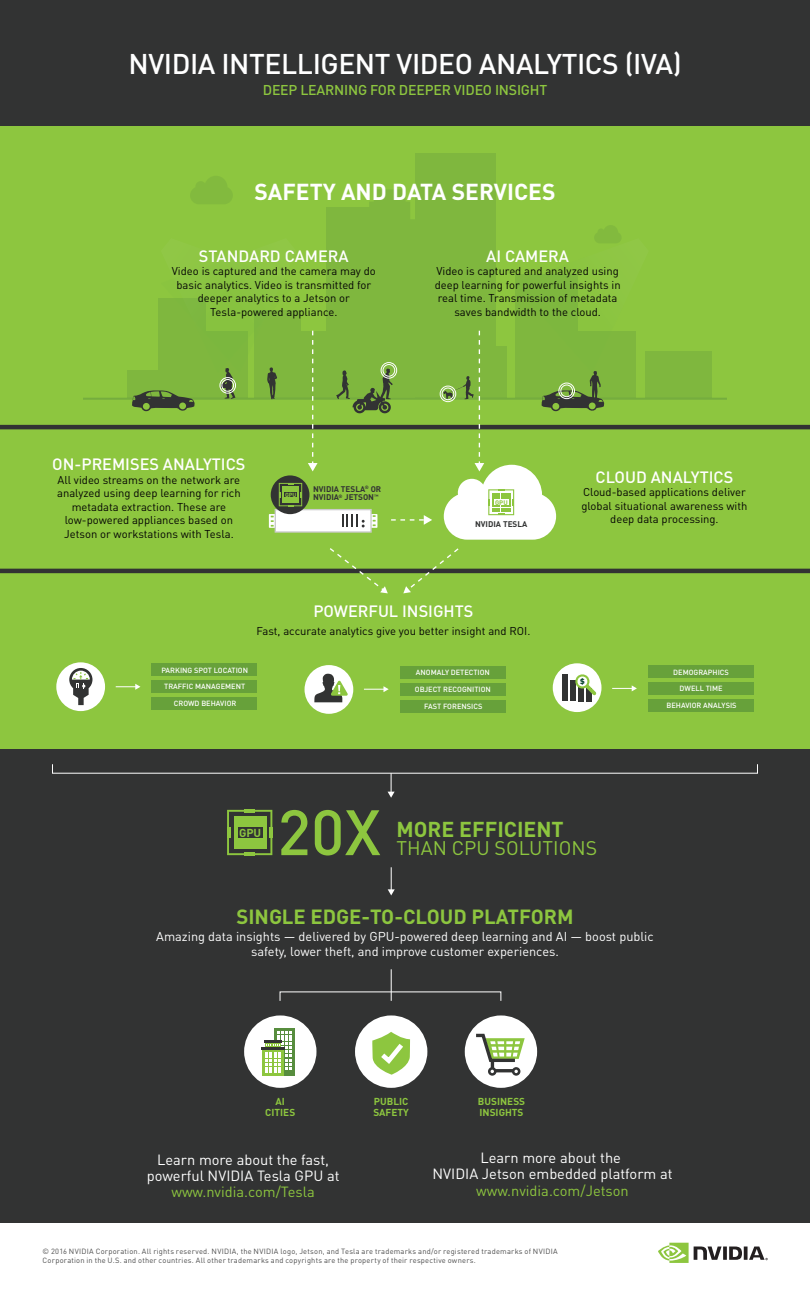
<style>
.page{position:relative;width:810px;height:1305px;background:#fff}
.page>*{position:absolute;margin:0;border:0;box-sizing:border-box;transform-origin:0 0}
.t1{font:500 63px "DIN Pro";color:#8dc63f}
.t2{font:500 28.12px "DIN Pro";letter-spacing:-.015em;color:#fff}
.t3{font:700 22.88px "DIN Pro";color:#fff}
.t4{font:700 21.25px "DIN Pro";color:#8dc63f}
.t5{font:700 20.25px "DIN Pro";color:#8dc63f}
.t6{font:19.5px "DIN Pro";color:#8dc63f}
.t7{font:500 16.25px "DIN Pro";color:#fff}
.t8{font:14.62px/16.2px "DIN Pro";color:#fff;text-align:center}
.t9{font:14.62px "DIN Pro";color:#8dc63f}
.t10{font:500 14.12px "DIN Pro";letter-spacing:-.015em;color:#8dc63f}
.t11{font:12.75px/15.2px "DIN Pro";color:#fff;text-align:center}
.t12{font:700 11.38px "DIN Pro";color:#8dc63f}
.t13{font:11.25px/13.5px "DIN Pro";color:#050504;text-align:center}
.t14{font:700 10px/10.8px "DIN Pro";color:#8dc63f}
.t15{font:700 8.12px/8.9px "DIN Pro";color:#323333}
.t16{font:7.5px/9px "DIN Pro";letter-spacing:.03em;color:#4d4d4d}
.t17{font:500 7.38px "DIN Pro";color:#fff}
.t18{font:900 7.38px "DIN Pro";color:#0a4830}
.t19{font:700 6.5px "DIN Pro";color:#8dc63f}
.t20{font:700 5.88px "DIN Pro";color:#8dc63f}
</style>
<div class="page">
<div style="left:0;top:0;width:810px;height:1223px;background:#323333"></div>
<div style="left:0;top:126px;width:810px;height:623px;background:#8dc63f"></div>
<hr style="left:0;top:425px;width:810px;height:4px;background:#323333">
<hr style="left:0;top:569px;width:810px;height:4px;background:#323333">
<div style="left:355px;top:1015px;width:72px;height:73px;background:#fff;border-radius:50%"></div>
<div style="left:465px;top:1015px;width:72px;height:73px;background:#fff;border-radius:50%"></div>
<svg style="left:388px;top:774px;width:7px;height:24px"></svg>
<div style="left:244px;top:1015px;width:72px;height:73px;background:#fff;border-radius:50%"></div>
<svg style="left:388px;top:867px;width:7px;height:28px"></svg>
<hr style="left:391px;top:969px;width:1px;height:32px;background:#fff">
<div style="left:274px;top:1028px;width:21px;height:48px;background:#578d3e"></div>
<div style="left:262px;top:1048px;width:22px;height:28px;background:#8dc63f"></div>
<hr style="left:261px;top:1047px;width:24px;height:2px;background:#323333">
<svg style="left:264px;top:1031px;width:28px;height:42px"></svg>
<svg style="left:391px;top:515px;width:41px;height:10px"></svg>
<div style="left:275px;top:509px;width:97px;height:24px;background:#fff;border:1px solid #cbcbcb"></div>
<svg style="left:342px;top:514px;width:35px;height:14px"></svg>
<svg style="left:269px;top:514px;width:7px;height:14px"></svg>
<div style="left:271px;top:475px;width:38px;height:39px;background:linear-gradient(to right,#333433,#333533);border-radius:50%"></div>
<svg style="left:279px;top:483px;width:23px;height:23px"></svg>
<svg style="left:488px;top:1067px;width:9px;height:9px"></svg>
<svg style="left:476px;top:1033px;width:49px;height:41px"></svg>
<svg style="left:328px;top:548px;width:60px;height:45px"></svg>
<svg style="left:403px;top:548px;width:57px;height:45px"></svg>
<svg style="left:372px;top:1032px;width:38px;height:43px"></svg>
<svg style="left:116px;top:684px;width:24px;height:6px"></svg>
<div style="left:56px;top:662px;width:49px;height:49px;background:#fff;border-radius:50%"></div>
<svg style="left:69px;top:668px;width:23px;height:37px"></svg>
<div style="left:152px;top:664px;width:105px;height:12px;background:#67a13a"></div>
<div style="left:152px;top:680px;width:105px;height:13px;background:#67a13a"></div>
<div style="left:152px;top:697px;width:105px;height:13px;background:#67a13a"></div>
<svg style="left:364px;top:686px;width:25px;height:6px"></svg>
<div style="left:305px;top:665px;width:48px;height:49px;background:#fff;border-radius:50%"></div>
<svg style="left:314px;top:674px;width:34px;height:28px"></svg>
<div style="left:400px;top:666px;width:105px;height:13px;background:#67a13a"></div>
<div style="left:400px;top:683px;width:105px;height:13px;background:#67a13a"></div>
<div style="left:400px;top:700px;width:105px;height:12px;background:#67a13a"></div>
<div style="left:553px;top:663px;width:49px;height:49px;background:#fff;border-radius:50%"></div>
<svg style="left:613px;top:685px;width:24px;height:6px"></svg>
<div style="left:562px;top:674px;width:5px;height:27px;background:#323333"></div>
<div style="left:570px;top:680px;width:5px;height:21px;background:#323333"></div>
<div style="left:578px;top:687px;width:5px;height:14px;background:#323333"></div>
<div style="left:586px;top:688px;width:5px;height:13px;background:#323333"></div>
<svg style="left:575px;top:674px;width:25px;height:25px"></svg>
<div style="left:648px;top:665px;width:106px;height:13px;background:#67a13a"></div>
<div style="left:648px;top:682px;width:106px;height:13px;background:#67a13a"></div>
<div style="left:648px;top:699px;width:106px;height:13px;background:#67a13a"></div>
<hr style="left:83px;top:398px;width:644px;height:2px;background:#578d3e">
<div style="left:416px;top:153px;width:80px;height:245px;background:#7fb73e"></div>
<div style="left:645px;top:351px;width:66px;height:47px;background:#7fb73e"></div>
<div style="left:326px;top:207px;width:62px;height:191px;background:#7fb73e"></div>
<div style="left:261px;top:331px;width:92px;height:67px;background:#7fb73e"></div>
<div style="left:254px;top:310px;width:47px;height:88px;background:#7fb73e"></div>
<div style="left:127px;top:370px;width:48px;height:28px;background:#7fb73e"></div>
<svg style="left:190px;top:176px;width:43px;height:28px"></svg>
<svg style="left:336px;top:189px;width:85px;height:224px"></svg>
<div style="left:381px;top:362px;width:16px;height:17px;border:1px solid #fff;border-radius:50%"></div>
<div style="left:383px;top:364px;width:12px;height:12px;border:1px solid #fff;border-radius:50%"></div>
<div style="left:440px;top:386px;width:16px;height:16px;border:1px solid #fff;border-radius:50%"></div>
<div style="left:442px;top:388px;width:12px;height:12px;border:1px solid #fff;border-radius:50%"></div>
<svg style="left:227px;top:810px;width:45px;height:45px"></svg>
<svg style="left:308px;top:331px;width:10px;height:140px"></svg>
<svg style="left:132px;top:298px;width:164px;height:113px"></svg>
<svg style="left:443px;top:225px;width:206px;height:315px"></svg>
<svg style="left:658px;top:1243px;width:110px;height:20px"></svg>
<h2 class="t2" style="left:128px;top:45px;width:555px">NVIDIA INTELLIGENT VIDEO ANALYTICS (IVA)</h2>
<p class="t10" style="left:263px;top:80px;width:286px">DEEP LEARNING FOR DEEPER VIDEO INSIGHT</p>
<h3 class="t3" style="left:254px;top:176px;width:303px">SAFETY AND DATA SERVICES</h3>
<h3 class="t7" style="left:199px;top:245px;width:151px">STANDARD CAMERA</h3>
<p class="t13" style="left:172px;top:264px;width:206px">Video is captured and the camera may do basic analytics. Video is transmitted for deeper analytics to a Jetson or Tesla-powered appliance.</p>
<h3 class="t7" style="left:486px;top:245px;width:84px">AI CAMERA</h3>
<p class="t13" style="left:435px;top:264px;width:188px">Video is captured and analyzed using deep learning for powerful insights in real time. Transmission of metadata saves bandwidth to the cloud.</p>
<h3 class="t7" style="left:52px;top:454px;width:195px">ON-PREMISES ANALYTICS</h3>
<p class="t13" style="left:57px;top:473px;width:185px">All video streams on the network are analyzed using deep learning for rich metadata extraction. These are low-powered appliances based on Jetson or workstations with Tesla.</p>
<p class="t20" style="left:285px;top:491px;width:13px">GPU</p>
<p class="t15" style="left:313px;top:484px;width:70px">NVIDIA TESLA<sup>®</sup> OR<br>NVIDIA<sup>®</sup> JETSON<sup>™</sup></p>
<p class="t19" style="left:495px;top:498px;width:14px">GPU</p>
<p class="t15" style="left:475px;top:519px;width:54px">NVIDIA TESLA</p>
<h3 class="t7" style="left:596px;top:466px;width:139px">CLOUD ANALYTICS</h3>
<p class="t13" style="left:581px;top:485px;width:168px">Cloud-based applications deliver global situational awareness with deep data processing.</p>
<h3 class="t7" style="left:313px;top:601px;width:162px">POWERFUL INSIGHTS</h3>
<p class="t13" style="left:256px;top:624px;width:276px">Fast, accurate analytics give you better insight and ROI.</p>
<p class="t17" style="left:161px;top:665px;width:88px">PARKING SPOT LOCATION</p>
<p class="t17" style="left:164px;top:682px;width:83px">TRAFFIC MANAGEMENT</p>
<p class="t17" style="left:174px;top:698px;width:64px">CROWD BEHAVIOR</p>
<p class="t17" style="left:416px;top:668px;width:76px">ANOMALY DETECTION</p>
<p class="t17" style="left:415px;top:684px;width:78px">OBJECT RECOGNITION</p>
<p class="t17" style="left:424px;top:701px;width:60px">FAST FORENSICS</p>
<p class="t18" style="left:580px;top:676px;width:6px">$</p>
<p class="t17" style="left:673px;top:667px;width:57px">DEMOGRAPHICS</p>
<p class="t17" style="left:680px;top:683px;width:45px">DWELL TIME</p>
<p class="t17" style="left:667px;top:700px;width:72px">BEHAVIOR ANALYSIS</p>
<h1 class="t1" style="left:277px;top:790px;width:105px">20X</h1>
<p class="t12" style="left:239px;top:825px;width:24px">GPU</p>
<h3 class="t4" style="left:397px;top:814px;width:169px">MORE EFFICIENT</h3>
<h3 class="t6" style="left:397px;top:835px;width:202px">THAN CPU SOLUTIONS</h3>
<h3 class="t5" style="left:236px;top:903px;width:339px">SINGLE EDGE-TO-CLOUD PLATFORM</h3>
<p class="t11" style="left:156px;top:928px;width:499px">Amazing data insights — delivered by GPU-powered deep learning and AI — boost public safety, lower theft, and improve customer experiences.</p>
<p class="t14" style="left:265px;top:1096px;width:31px;text-align:center">AI<br>CITIES</p>
<p class="t14" style="left:373px;top:1096px;width:37px">PUBLIC<br>SAFETY</p>
<p class="t14" style="left:478px;top:1096px;width:49px">BUSINESS<br>INSIGHTS</p>
<p class="t8" style="left:147px;top:1151px;width:194px">Learn more about the fast, powerful NVIDIA Tesla GPU at</p>
<p class="t9" style="left:171px;top:1182px;width:145px">www.nvidia.com/Tesla</p>
<p class="t8" style="left:433px;top:1149px;width:242px">Learn more about the<br>NVIDIA Jetson embedded platform at</p>
<p class="t9" style="left:476px;top:1180px;width:154px">www.nvidia.com/Jetson</p>
<p class="t16" style="left:43px;top:1247px;width:517px">© 2016 NVIDIA Corporation. All rights reserved. NVIDIA, the NVIDIA logo, Jetson, and Tesla are trademarks and/or registered trademarks of NVIDIA<br>Corporation in the U.S. and other countries. All other trademarks and copyrights are the property of their respective owners.</p>
</div>
